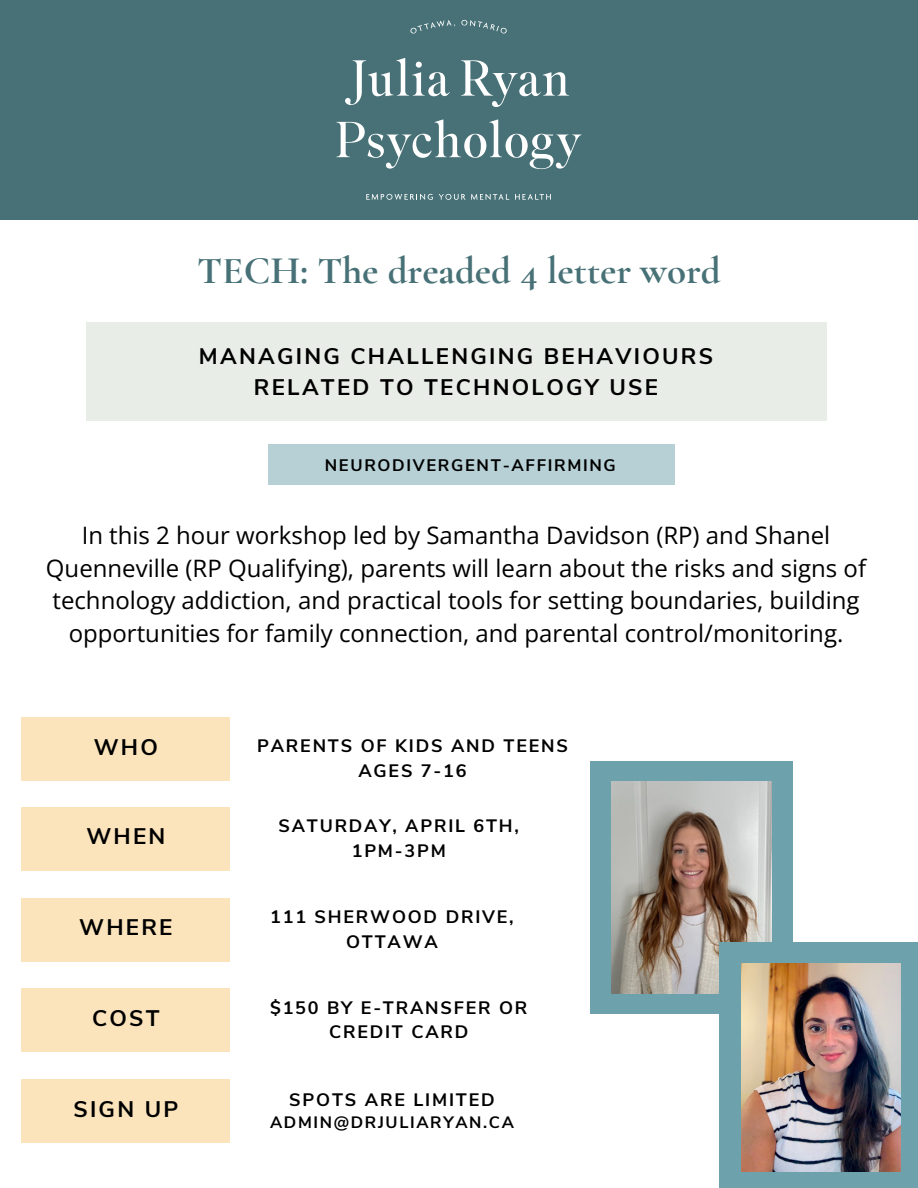
<style>
.page{position:relative;width:918px;height:1188px;background:#fff}
.page>*{position:absolute;margin:0;border:0;box-sizing:border-box;transform-origin:0 0}
.t1{font:700 39px "Cormorant Garamond";color:#477176}
.t2{font:24px/32.7px "Open Sans";color:#000;text-align:center}
.t3{font:700 22.5px/31.5px "Nunito Sans";letter-spacing:.1em;color:#000;text-align:center}
.t4{font:700 18px/24.8px "Nunito Sans";letter-spacing:.1em;color:#000;text-align:center}
.t5{font:700 16.65px "Nunito Sans";letter-spacing:.1em;color:#000}
.t6{font:700 16.5px "Nunito Sans";letter-spacing:.1em;color:#000}
</style>
<div class="page">
<div style="left:0;top:0;width:918px;height:219px;background:#477176"></div>
<svg style="left:410px;top:20px;width:45px;height:14px"></svg>
<svg style="left:461px;top:20px;width:46px;height:14px"></svg>
<svg style="left:345px;top:58px;width:105px;height:47px"></svg>
<svg style="left:461px;top:60px;width:108px;height:47px"></svg>
<svg style="left:336px;top:119px;width:246px;height:50px"></svg>
<svg style="left:366px;top:194px;width:67px;height:6px"></svg>
<svg style="left:439px;top:194px;width:70px;height:6px"></svg>
<svg style="left:515px;top:194px;width:36px;height:6px"></svg>
<div style="left:86px;top:322px;width:740px;height:98px;background:#e8ede8"></div>
<div style="left:268px;top:444px;width:407px;height:41px;background:#b6d0d5"></div>
<div style="left:21px;top:807px;width:209px;height:64px;background:#fbe4bc"></div>
<div style="left:21px;top:898px;width:209px;height:64px;background:#fbe4bc"></div>
<div style="left:21px;top:989px;width:209px;height:63px;background:#fbe4bc"></div>
<div style="left:21px;top:1079px;width:209px;height:64px;background:#fbe4bc"></div>
<div style="left:21px;top:717px;width:209px;height:64px;background:#fbe4bc"></div>
<div style="left:590px;top:761px;width:203px;height:253px;background:#6da2ac"></div>
<img style="left:612px;top:781px;width:160px;height:213px">
<div style="left:719px;top:942px;width:199px;height:246px;background:#6da2ac"></div>
<img style="left:741px;top:964px;width:160px;height:208px">
<p class="t1" style="left:197px;top:246px;width:525px">TECH: The dreaded 4 letter word</p>
<p class="t3" style="left:199px;top:341px;width:516px">MANAGING CHALLENGING BEHAVIOURS<br>RELATED TO TECHNOLOGY USE</p>
<p class="t5" style="left:325px;top:455px;width:293px">NEURODIVERGENT-AFFIRMING</p>
<p class="t2" style="left:46px;top:518px;width:822px">In this 2 hour workshop led by Samantha Davidson (RP) and Shanel Quenneville (RP Qualifying), parents will learn about the risks and signs of technology addiction, and practical tools for setting boundaries, building opportunities for family connection, and parental control/monitoring.</p>
<p class="t3" style="left:94px;top:732px;width:66px">WHO</p>
<p class="t3" style="left:86px;top:821px;width:81px">WHEN</p>
<p class="t3" style="left:79px;top:912px;width:95px">WHERE</p>
<p class="t3" style="left:92px;top:1003px;width:69px">COST</p>
<p class="t3" style="left:73px;top:1094px;width:106px">SIGN UP</p>
<p class="t4" style="left:257px;top:734px;width:312px">PARENTS OF KIDS AND TEENS<br>AGES 7-16</p>
<p class="t4" style="left:279px;top:814px;width:242px">SATURDAY, APRIL 6TH,<br>1PM-3PM</p>
<p class="t4" style="left:270px;top:905px;width:245px">111 SHERWOOD DRIVE,<br>OTTAWA</p>
<p class="t4" style="left:270px;top:995px;width:259px">$150 BY E-TRANSFER OR<br>CREDIT CARD</p>
<p class="t4" style="left:289px;top:1087px;width:207px">SPOTS ARE LIMITED</p>
<p class="t6" style="left:270px;top:1111px;width:245px">ADMIN@DRJULIARYAN.CA</p>
</div>
